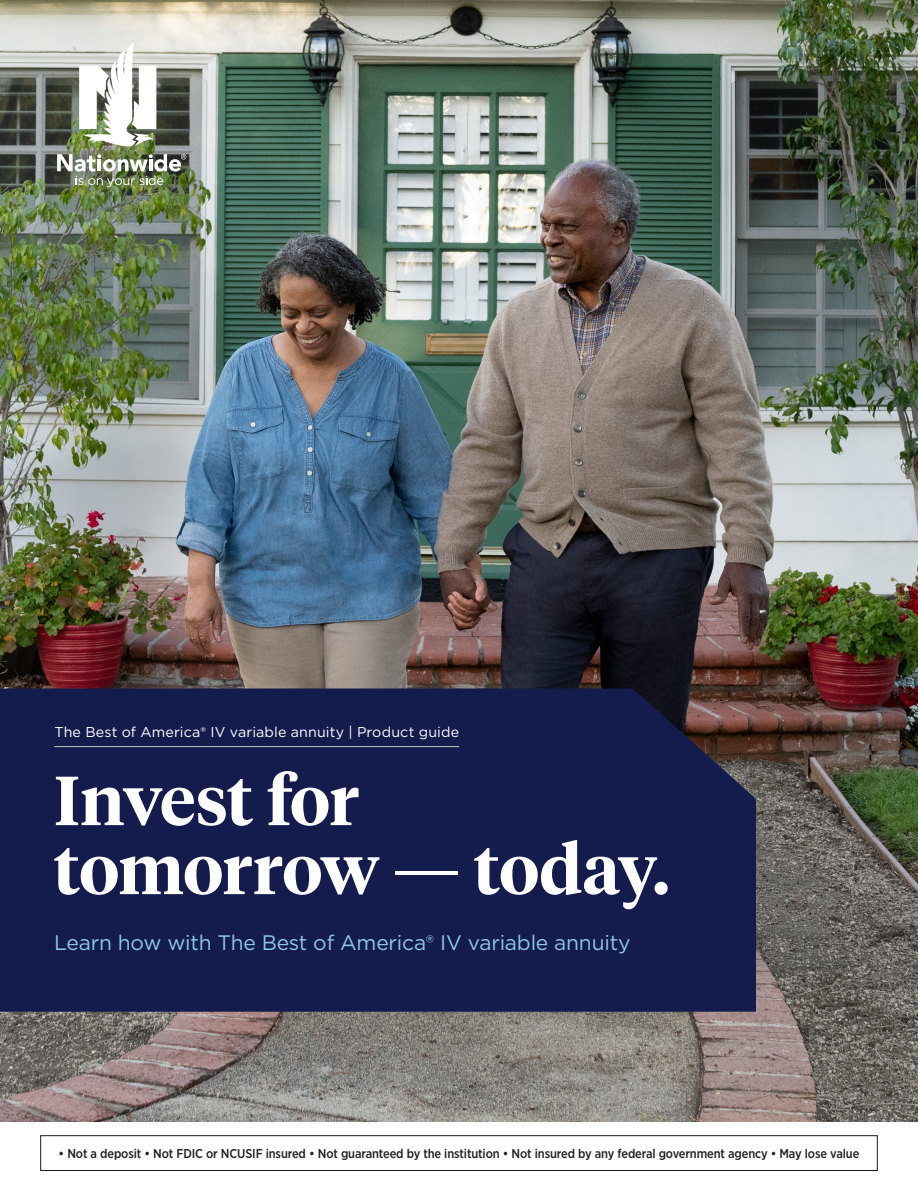
<style>
.page{position:relative;width:918px;height:1188px;background:#fff}
.page>*{position:absolute;margin:0;border:0;box-sizing:border-box;transform-origin:0 0}
.t1{font:600 69px/69px "Tiempos Headline";letter-spacing:-.01em;color:#fff}
.t2{font:21px "Gotham";letter-spacing:-.01em;color:#8cc8e9}
.preheader{font:14.25px "Gotham";letter-spacing:.01em;color:#fff}
.Disclosure_8_10_Narr{font:500 12.75px "Gotham Narrow";letter-spacing:-.01em;color:#231f20}
</style>
<div class="page">
<img style="left:0;top:0;width:918px;height:1121px">
<img style="left:57px;top:154px;width:129px;height:33px">
<svg style="left:79px;top:42px;width:77px;height:104px"></svg>
<div style="left:0;top:688px;width:756px;height:324px;background:#141b4d"></div>
<hr style="left:54px;top:746px;width:405px;height:1px;background:#c7c8ca">
<div style="left:40px;top:1136px;width:838px;height:35px;border:1px solid #171717"></div>
<p class="preheader" style="left:54px;top:723px;width:406px">The Best of America® IV variable annuity | Product guide</p>
<p class="t1" style="left:54px;top:763px;width:617px">Invest for tomorrow — today.</p>
<p class="t2" style="left:54px;top:929px;width:578px">Learn how with The Best of America® IV variable annuity</p>
<p class="Disclosure_8_10_Narr" style="left:59px;top:1146px;width:802px">• Not a deposit • Not FDIC or NCUSIF insured • Not guaranteed by the institution • Not insured by any federal government agency • May lose value</p>
</div>
